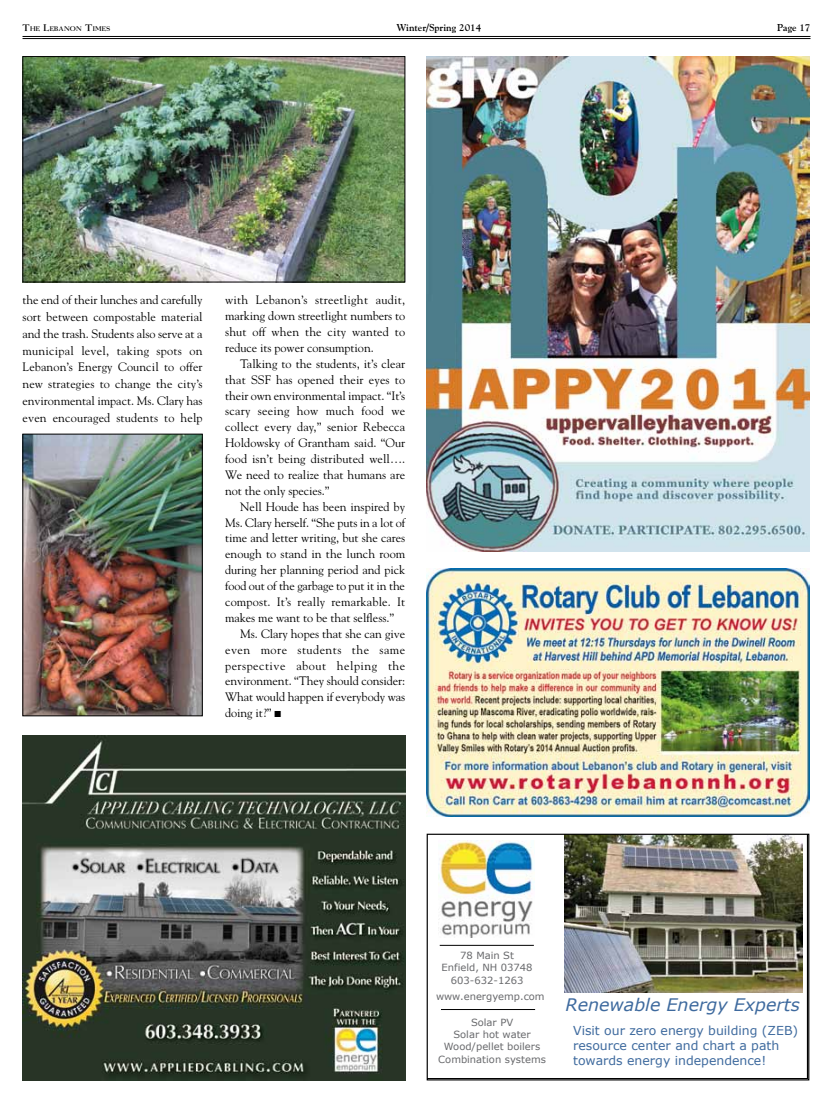
<style>
.page{position:relative;width:833px;height:1103px;background:#fff}
.page>*{position:absolute;margin:0;border:0;box-sizing:border-box;transform-origin:0 0}
.t1{font:italic 17.25px "Verdana";color:#3e6a9e}
.t2{font:12.38px/14.8px "Verdana";color:#3e6a9e}
.t3{font:12.25px/15.9px "Goudy";letter-spacing:-.005em;color:#000;text-align:justify}
.t4{font:12.25px "Goudy";letter-spacing:.04em;color:#000}
.t5{font:12.25px "Goudy";letter-spacing:.015em;color:#000}
.t6{font:700 10px "Goudy";color:#000}
.t7{font:9.88px/12.4px "Verdana";color:#67686b;text-align:center}
.t8{font:300 7.88px "Grail";letter-spacing:.03em;color:#000}
.s1{font-size:11.25px}
</style>
<div class="page">
<hr style="left:22px;top:36px;width:788px;height:1px;background:#000">
<hr style="left:22px;top:38px;width:788px;height:1px;background:#000">
<img style="left:24px;top:58px;width:379px;height:222px">
<div style="left:22px;top:56px;width:383px;height:226px;border:1px solid #000"></div>
<img style="left:24px;top:436px;width:176px;height:278px">
<div style="left:22px;top:434px;width:180px;height:282px;border:1px solid #000"></div>
<svg style="left:438px;top:835px;width:369px;height:243px"></svg>
<hr style="left:441px;top:1009px;width:94px;height:1px;background:#000">
<img style="left:564px;top:835px;width:238px;height:157px">
<div style="left:426px;top:833px;width:383px;height:247px;border:1px solid #000"></div>
<img style="left:426px;top:569px;width:383px;height:247px">
<img style="left:22px;top:735px;width:383px;height:345px">
<img style="left:426px;top:56px;width:383px;height:495px">
<p class="t8" style="left:22px;top:24px;width:89px"><span class="s1">T</span>HE <span class="s1">L</span>EBANON <span class="s1">T</span>IMES</p>
<p class="t6" style="left:396px;top:21px;width:86px">Winter/Spring 2014</p>
<p class="t6" style="left:777px;top:21px;width:35px">Page 17</p>
<p class="t3" style="left:22px;top:291px;width:182px;line-height:16.8px">the end of their lunches and carefully sort between compostable material and the trash. Students also serve at a municipal level, taking spots on Lebanon’s Energy Council to offer new strategies to change the city’s environmental impact. Ms. Clary has even encouraged students to help</p>
<p class="t3" style="left:225px;top:291px;width:181px">with Lebanon’s streetlight audit, marking down streetlight numbers to shut off when the city wanted to reduce its power consumption.</p>
<p class="t3" style="left:225px;top:355px;width:182px;text-indent:15px">Talking to the students, it’s clear that SSF has opened their eyes to their own environmental impact. “It’s scary seeing how much food we collect every day,” senior Rebecca Holdowsky of Grantham said. “Our food isn’t being distributed well….<br>We need to realize that humans are not the only species.”</p>
<p class="t3" style="left:240px;top:498px;width:166px">Nell Houde has been inspired by</p>
<p class="t3" style="left:225px;top:514px;width:182px">Ms. Clary herself. “She puts in a lot of</p>
<p class="t3" style="left:225px;top:530px;width:182px">time and letter writing, but she cares</p>
<p class="t3" style="left:225px;top:546px;width:182px">enough to stand in the lunch room</p>
<p class="t3" style="left:225px;top:561px;width:181px">during her planning period and pick</p>
<p class="t3" style="left:225px;top:577px;width:181px">food out of the garbage to put it in the</p>
<p class="t5" style="left:225px;top:594px;width:182px">compost. It’s really remarkable. It</p>
<p class="t3" style="left:225px;top:609px;width:170px">makes me want to be that selfless.”</p>
<p class="t3" style="left:240px;top:625px;width:167px">Ms. Clary hopes that she can give</p>
<p class="t4" style="left:225px;top:642px;width:182px">even more students the same</p>
<p class="t4" style="left:225px;top:657px;width:182px">perspective about helping the</p>
<p class="t3" style="left:225px;top:673px;width:181px">environment. “They should consider:</p>
<p class="t3" style="left:225px;top:688px;width:181px">What would happen if everybody was</p>
<p class="t3" style="left:225px;top:704px;width:58px">doing it?” ■</p>
<p class="t7" style="left:441px;top:948px;width:93px">78 Main St<br>Enfield, NH 03748<br>603-632-1263</p>
<p class="t7" style="left:436px;top:989px;width:110px">www.energyemp.com</p>
<p class="t7" style="left:438px;top:1015px;width:109px">Solar PV<br>Solar hot water<br>Wood/pellet boilers<br>Combination systems</p>
<h1 class="t1" style="left:565px;top:993px;width:236px">Renewable Energy Experts</h1>
<p class="t2" style="left:573px;top:1023px;width:226px">Visit our zero energy building (ZEB) resource center and chart a path towards energy independence!</p>
</div>
